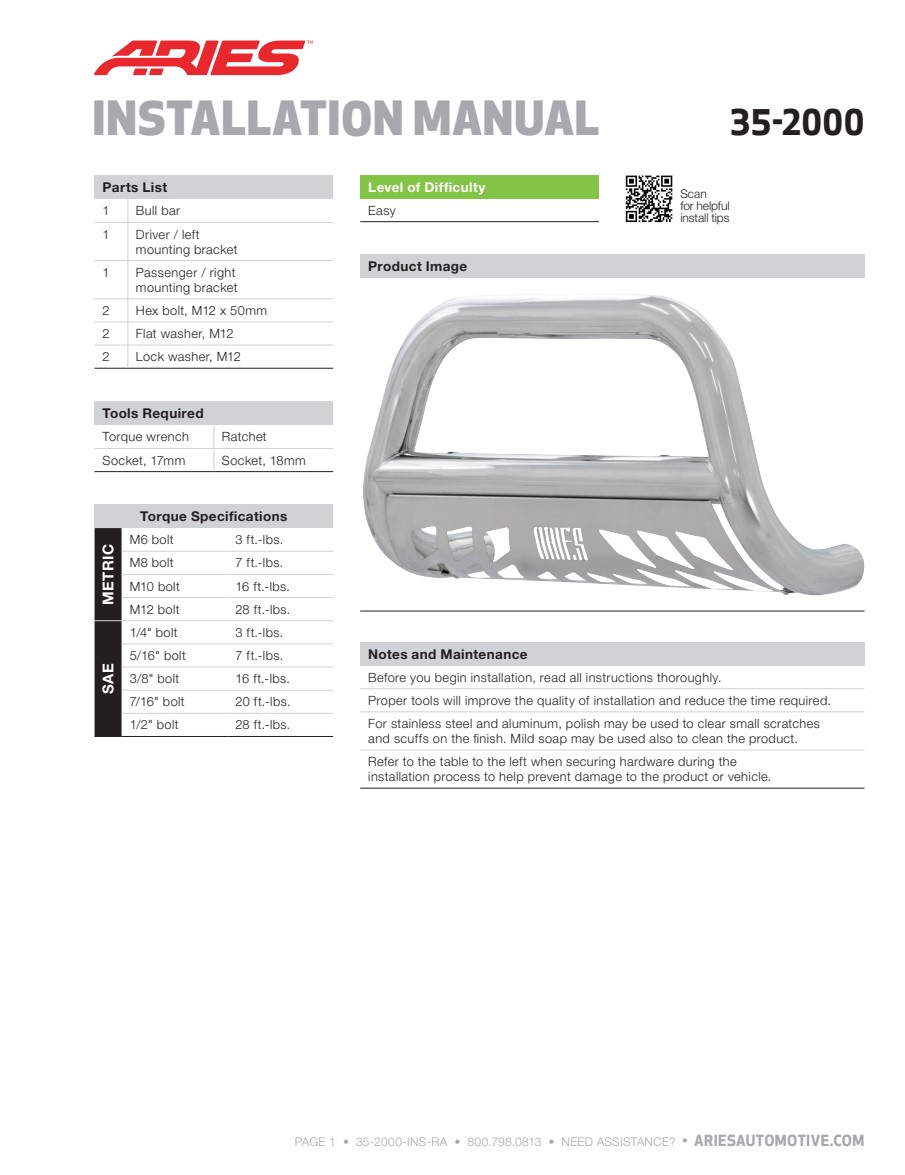
<style>
.page{position:relative;width:905px;height:1175px;background:#fff}
.page>*{position:absolute;margin:0;border:0;box-sizing:border-box;transform-origin:0 0}
.t1{font:800 46.05px "Apex New";letter-spacing:.02em;color:#a8a9ad}
.t2{font:700 34.5px "Apex New";color:#231f20}
.t3{font:700 15px "Helvetica Neue LT Std";letter-spacing:.02em;color:#fff}
.t4{font:700 13.5px "Helvetica Neue LT Std";letter-spacing:.03em;color:#231f20}
.t5{font:700 13.5px "Helvetica Neue LT Std";letter-spacing:.03em;color:#fff}
.t6{font:300 12.75px/23.1px "Helvetica Neue LT Std";letter-spacing:.03em;color:#231f20}
.t7{font:300 12px "Helvetica Neue LT Std";letter-spacing:.02em;color:#a8a9ad}
.t8{font:300 12px/12px "Helvetica Neue LT Std";letter-spacing:-.005em;color:#231f20}
.s1{font-family:"Apex New";font-weight:500;font-size:15px}
.s2{font-family:"Apex New";font-weight:700;font-size:15px}
</style>
<div class="page">
<div style="left:360px;top:254px;width:504px;height:24px;background:#d1d2d4"></div>
<hr style="left:360px;top:610px;width:504px;height:1px;background:#231f20">
<img style="left:363px;top:294px;width:502px;height:302px">
<div style="left:360px;top:642px;width:504px;height:24px;background:#d1d2d4"></div>
<hr style="left:360px;top:688px;width:504px;height:1px;background:#d1d2d4">
<hr style="left:360px;top:711px;width:504px;height:1px;background:#d1d2d4">
<hr style="left:360px;top:749px;width:504px;height:1px;background:#d1d2d4">
<hr style="left:360px;top:787px;width:504px;height:1px;background:#231f20">
<div style="left:360px;top:176px;width:238px;height:23px;background:#83c447"></div>
<hr style="left:360px;top:221px;width:238px;height:1px;background:#231f20">
<div style="left:94px;top:176px;width:239px;height:23px;background:#d1d2d4"></div>
<hr style="left:94px;top:222px;width:34px;height:1px;background:#d1d2d4">
<hr style="left:128px;top:222px;width:205px;height:1px;background:#d1d2d4">
<hr style="left:94px;top:260px;width:34px;height:1px;background:#d1d2d4">
<hr style="left:128px;top:260px;width:205px;height:1px;background:#d1d2d4">
<hr style="left:94px;top:298px;width:34px;height:1px;background:#d1d2d4">
<hr style="left:128px;top:298px;width:205px;height:1px;background:#d1d2d4">
<hr style="left:94px;top:321px;width:34px;height:1px;background:#d1d2d4">
<hr style="left:128px;top:321px;width:205px;height:1px;background:#d1d2d4">
<hr style="left:94px;top:345px;width:34px;height:1px;background:#d1d2d4">
<hr style="left:128px;top:345px;width:205px;height:1px;background:#d1d2d4">
<hr style="left:94px;top:368px;width:34px;height:1px;background:#231f20">
<hr style="left:128px;top:368px;width:205px;height:1px;background:#231f20">
<svg style="left:127px;top:199px;width:1px;height:23px"></svg>
<hr style="left:127px;top:223px;width:1px;height:37px;background:#d1d2d4">
<hr style="left:127px;top:261px;width:1px;height:37px;background:#d1d2d4">
<svg style="left:127px;top:299px;width:1px;height:69px"></svg>
<div style="left:94px;top:401px;width:239px;height:24px;background:#d1d2d4"></div>
<hr style="left:94px;top:448px;width:120px;height:1px;background:#d1d2d4">
<hr style="left:214px;top:448px;width:119px;height:1px;background:#d1d2d4">
<hr style="left:94px;top:471px;width:120px;height:1px;background:#231f20">
<hr style="left:214px;top:471px;width:119px;height:1px;background:#231f20">
<svg style="left:213px;top:425px;width:1px;height:46px"></svg>
<svg style="left:626px;top:176px;width:46px;height:46px"></svg>
<svg style="left:94px;top:41px;width:219px;height:34px"></svg>
<div style="left:94px;top:504px;width:239px;height:24px;background:#d1d2d4"></div>
<hr style="left:122px;top:620px;width:105px;height:1px;background:#d1d2d4">
<hr style="left:227px;top:620px;width:106px;height:1px;background:#d1d2d4">
<hr style="left:122px;top:551px;width:105px;height:1px;background:#d1d2d4">
<hr style="left:227px;top:551px;width:106px;height:1px;background:#d1d2d4">
<hr style="left:122px;top:643px;width:105px;height:1px;background:#d1d2d4">
<hr style="left:227px;top:643px;width:106px;height:1px;background:#d1d2d4">
<hr style="left:122px;top:574px;width:105px;height:1px;background:#d1d2d4">
<hr style="left:227px;top:574px;width:106px;height:1px;background:#d1d2d4">
<hr style="left:122px;top:666px;width:105px;height:1px;background:#d1d2d4">
<hr style="left:227px;top:666px;width:106px;height:1px;background:#d1d2d4">
<hr style="left:122px;top:597px;width:105px;height:1px;background:#d1d2d4">
<hr style="left:227px;top:597px;width:106px;height:1px;background:#d1d2d4">
<hr style="left:122px;top:690px;width:105px;height:1px;background:#d1d2d4">
<hr style="left:227px;top:690px;width:106px;height:1px;background:#d1d2d4">
<hr style="left:122px;top:713px;width:105px;height:1px;background:#d1d2d4">
<hr style="left:227px;top:713px;width:106px;height:1px;background:#d1d2d4">
<svg style="left:94px;top:528px;width:28px;height:209px"></svg>
<hr style="left:122px;top:736px;width:105px;height:1px;background:#231f20">
<hr style="left:227px;top:736px;width:106px;height:1px;background:#231f20">
<h1 class="t1" style="left:93px;top:93px;width:508px">INSTALLATION MANUAL</h1>
<h2 class="t2" style="left:730px;top:102px;width:136px">35-2000</h2>
<p class="t4" style="left:103px;top:179px;width:66px">Parts List</p>
<p class="t6" style="left:103px;top:199px;width:9px">1</p>
<p class="t6" style="left:136px;top:199px;width:46px">Bull bar</p>
<p class="t6" style="left:103px;top:222px;width:9px">1</p>
<p class="t6" style="left:136px;top:226px;width:103px;line-height:15px">Driver / left mounting bracket</p>
<p class="t6" style="left:103px;top:260px;width:9px">1</p>
<p class="t6" style="left:136px;top:264px;width:103px;line-height:15px">Passenger / right mounting bracket</p>
<p class="t6" style="left:103px;top:298px;width:9px">2</p>
<p class="t6" style="left:136px;top:298px;width:132px">Hex bolt, M12 x 50mm</p>
<p class="t6" style="left:103px;top:322px;width:9px">2</p>
<p class="t6" style="left:136px;top:322px;width:99px">Flat washer, M12</p>
<p class="t6" style="left:103px;top:345px;width:9px">2</p>
<p class="t6" style="left:136px;top:345px;width:106px">Lock washer, M12</p>
<p class="t4" style="left:103px;top:405px;width:102px">Tools Required</p>
<p class="t6" style="left:103px;top:425px;width:88px">Torque wrench</p>
<p class="t6" style="left:222px;top:425px;width:46px">Ratchet</p>
<p class="t6" style="left:103px;top:448px;width:84px">Socket, 17mm</p>
<p class="t6" style="left:222px;top:448px;width:85px">Socket, 18mm</p>
<p class="t3" style="left:99px;top:604px;width:62px;rotate:-90deg">METRIC</p>
<p class="t3" style="left:99px;top:693px;width:32px;rotate:-90deg">SAE</p>
<p class="t4" style="left:140px;top:508px;width:148px">Torque Specifications</p>
<p class="t6" style="left:130px;top:528px;width:46px">M6 bolt</p>
<p class="t6" style="left:235px;top:528px;width:49px">3 ft.-lbs.</p>
<p class="t6" style="left:130px;top:551px;width:46px">M8 bolt</p>
<p class="t6" style="left:235px;top:551px;width:49px">7 ft.-lbs.</p>
<p class="t6" style="left:130px;top:574px;width:52px">M10 bolt</p>
<p class="t6" style="left:235px;top:574px;width:56px">16 ft.-lbs.</p>
<p class="t6" style="left:130px;top:597px;width:51px">M12 bolt</p>
<p class="t6" style="left:235px;top:597px;width:57px">28 ft.-lbs.</p>
<p class="t6" style="left:130px;top:620px;width:50px">1/4" bolt</p>
<p class="t6" style="left:235px;top:620px;width:49px">3 ft.-lbs.</p>
<p class="t6" style="left:130px;top:643px;width:58px">5/16" bolt</p>
<p class="t6" style="left:235px;top:643px;width:49px">7 ft.-lbs.</p>
<p class="t6" style="left:130px;top:667px;width:51px">3/8" bolt</p>
<p class="t6" style="left:235px;top:667px;width:56px">16 ft.-lbs.</p>
<p class="t6" style="left:130px;top:690px;width:57px">7/16" bolt</p>
<p class="t6" style="left:235px;top:690px;width:57px">20 ft.-lbs.</p>
<p class="t6" style="left:130px;top:713px;width:50px">1/2" bolt</p>
<p class="t6" style="left:235px;top:713px;width:57px">28 ft.-lbs.</p>
<p class="t5" style="left:368px;top:179px;width:119px">Level of Difficulty</p>
<p class="t6" style="left:368px;top:198px;width:29px">Easy</p>
<p class="t4" style="left:368px;top:258px;width:100px">Product Image</p>
<p class="t8" style="left:680px;top:187px;width:51px">Scan<br>for helpful install tips</p>
<p class="t4" style="left:368px;top:646px;width:161px">Notes and Maintenance</p>
<p class="t6" style="left:368px;top:665px;width:464px">Before you begin installation, read all instructions thoroughly.<br>Proper tools will improve the quality of installation and reduce the time required.<br>For stainless steel and aluminum, polish may be used to clear small scratches</p>
<p class="t6" style="left:368px;top:726px;width:431px">and scuffs on the finish. Mild soap may be used also to clean the product.<br>Refer to the table to the left when securing hardware during the</p>
<p class="t6" style="left:368px;top:764px;width:404px">installation process to help prevent damage to the product or vehicle.</p>
<p class="t7" style="left:295px;top:1134px;width:571px">PAGE 1 • 35-2000-INS-RA • 800.798.0813 • NEED ASSISTANCE? <span class="s1">•</span> <span class="s2">ARIESAUTOMOTIVE.COM</span></p>
</div>
